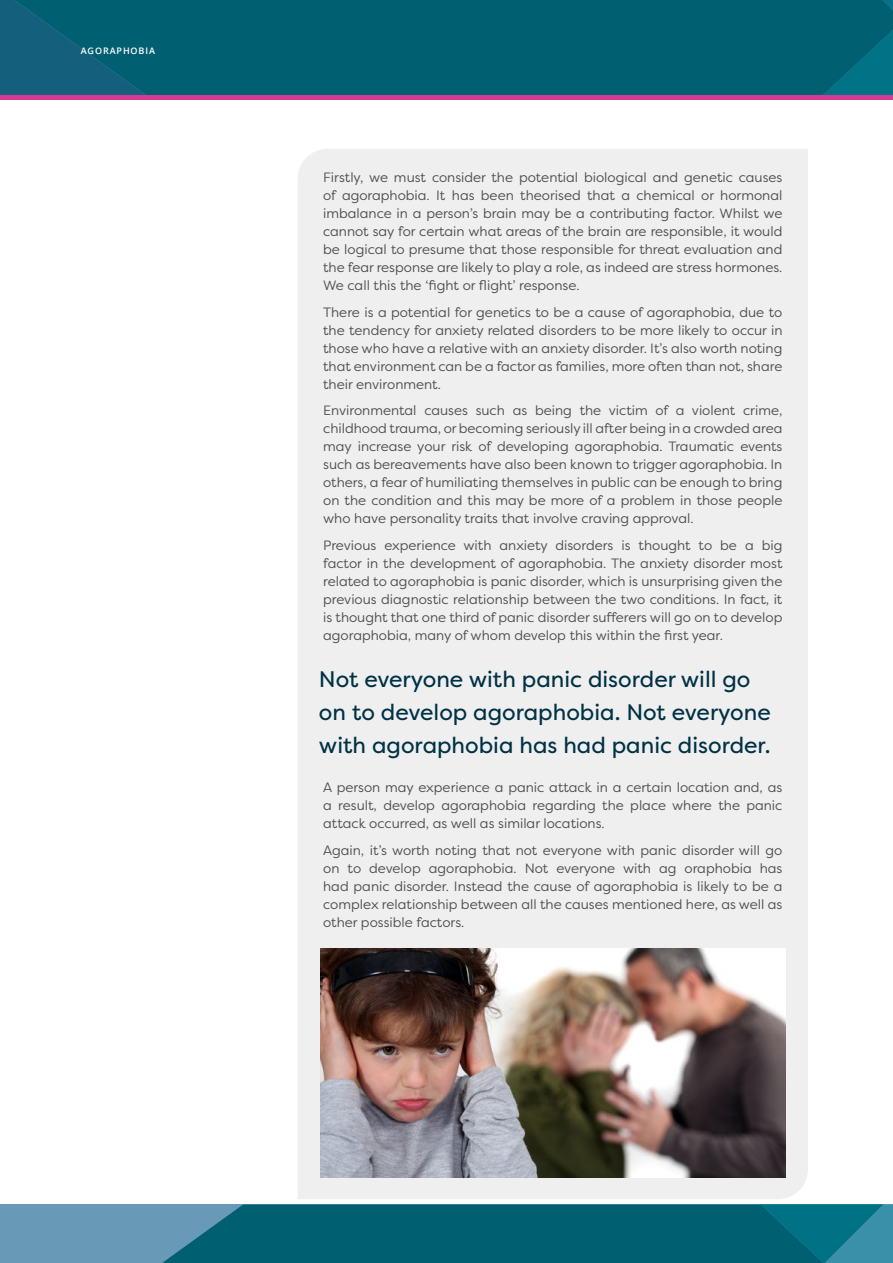
<style>
.page{position:relative;width:893px;height:1263px;background:#fff}
.page>*{position:absolute;margin:0;border:0;box-sizing:border-box;transform-origin:0 0}
.t1{font:22.5px/33px "Filson Pro";color:#003145}
.t2{font:13.5px/18px "Filson Pro";color:#4d4d4f;text-align:justify}
.t3{font:600 9px "Open Sans";letter-spacing:.1em;color:#fff}
</style>
<div class="page">
<div style="left:298px;top:149px;width:510px;height:1050px;background:#efefef"></div>
<img style="left:320px;top:948px;width:465px;height:230px">
<div style="left:0;top:1204px;width:893px;height:59px;background:#689ab8"></div>
<svg style="left:162px;top:1204px;width:731px;height:59px"></svg>
<div style="left:149px;top:0;width:744px;height:95px;background:#005f71"></div>
<svg style="left:0;top:0;width:149px;height:95px"></svg>
<div style="left:0;top:95px;width:893px;height:5px;background:#d53995"></div>
<p class="t3" style="left:81px;top:45px;width:76px">AGORAPHOBIA</p>
<p class="t2" style="left:323px;top:168px;width:461px">Firstly, we must consider the potential biological and genetic causes of agoraphobia. It has been theorised that a chemical or hormonal imbalance in a person’s brain may be a contributing factor. Whilst we cannot say for certain what areas of the brain are responsible, it would be logical to presume that those responsible for threat evaluation and the fear response are likely to play a role, as indeed are stress hormones.<br>We call this the ‘fight or flight’ response.</p>
<p class="t2" style="left:323px;top:303px;width:461px">There is a potential for genetics to be a cause of agoraphobia, due to the tendency for anxiety related disorders to be more likely to occur in those who have a relative with an anxiety disorder. It’s also worth noting that environment can be a factor as families, more often than not, share their environment.</p>
<p class="t2" style="left:323px;top:401px;width:461px">Environmental causes such as being the victim of a violent crime, childhood trauma, or becoming seriously ill after being in a crowded area may increase your risk of developing agoraphobia. Traumatic events such as bereavements have also been known to trigger agoraphobia. In others, a fear of humiliating themselves in public can be enough to bring on the condition and this may be more of a problem in those people who have personality traits that involve craving approval.</p>
<p class="t2" style="left:323px;top:536px;width:461px">Previous experience with anxiety disorders is thought to be a big factor in the development of agoraphobia. The anxiety disorder most related to agoraphobia is panic disorder, which is unsurprising given the previous diagnostic relationship between the two conditions. In fact, it is thought that one third of panic disorder sufferers will go on to develop agoraphobia, many of whom develop this within the first year.</p>
<h1 class="t1" style="left:319px;top:662px;width:453px">Not everyone with panic disorder will go on to develop agoraphobia. Not everyone with agoraphobia has had panic disorder.</h1>
<p class="t2" style="left:323px;top:778px;width:461px">A person may experience a panic attack in a certain location and, as a result, develop agoraphobia regarding the place where the panic attack occurred, as well as similar locations.</p>
<p class="t2" style="left:323px;top:841px;width:461px">Again, it’s worth noting that not everyone with panic disorder will go on to develop agoraphobia. Not everyone with ag oraphobia has had panic disorder. Instead the cause of agoraphobia is likely to be a complex relationship between all the causes mentioned here, as well as other possible factors.</p>
</div>
